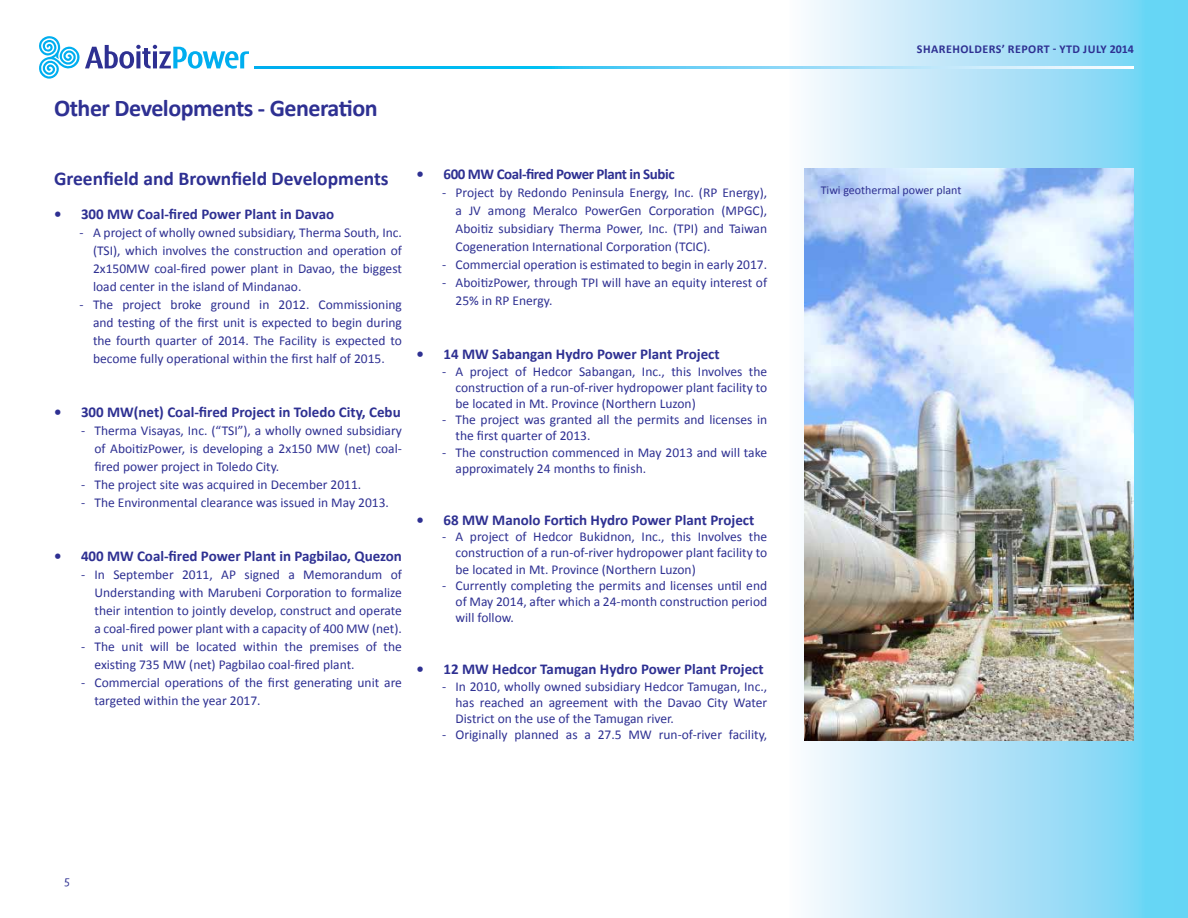
<style>
.page{position:relative;width:1188px;height:918px;background:#fff}
.page>*{position:absolute;margin:0;border:0;box-sizing:border-box;transform-origin:0 0}
.t1{font:700 24px "Calibri";letter-spacing:-.02em;color:#2e3092}
.t2{font:700 19.5px "Calibri";color:#2e3092}
.t3{font:700 15px "Calibri";color:#2e3092}
.t4{font:700 15px "Calibri";letter-spacing:-.03em;color:#2e3092}
.t5{font:13.5px/18px "Calibri";color:#2e3092;text-align:justify}
.t6{font:700 12px "Calibri";letter-spacing:.04em;color:#2e3092}
.t7{font:12px "Calibri";color:#2e3092}
.t8{font:12px "Corbel";color:#2e3092}
</style>
<div class="page">
<svg style="left:39px;top:36px;width:210px;height:43px"></svg>
<div style="left:782px;top:0;width:406px;height:918px;background:linear-gradient(to right,#fffafe,#66d1f4)"></div>
<svg style="left:254px;top:67px;width:880px;height:1px"></svg>
<img style="left:804px;top:168px;width:329px;height:573px">
<h1 class="t1" style="left:54px;top:92px;width:325px">Other Developments - Generation</h1>
<h2 class="t2" style="left:54px;top:166px;width:336px">Greenfield and Brownfield Developments</h2>
<p class="t3" style="left:54px;top:205px;width:282px">• 300 MW Coal-fired Power Plant in Davao</p>
<p class="t5" style="left:93px;top:224px;width:311px;text-indent:-14px">- A project of wholly owned subsidiary, Therma South, Inc. (TSI), which involves the construction and operation of 2x150MW coal-fired power plant in Davao, the biggest load center in the island of Mindanao.</p>
<p class="t5" style="left:93px;top:296px;width:310px;text-indent:-14px">- The project broke ground in 2012. Commissioning and testing of the first unit is expected to begin during the fourth quarter of 2014. The Facility is expected to become fully operational within the first half of 2015.</p>
<p class="t3" style="left:54px;top:403px;width:348px">• 300 MW(net) Coal-fired Project in Toledo City, Cebu</p>
<p class="t5" style="left:94px;top:422px;width:309px;text-indent:-14px">- Therma Visayas, Inc. (“TSI”), a wholly owned subsidiary of AboitizPower, is developing a 2x150 MW (net) coal&shy;fired power project in Toledo City.</p>
<p class="t5" style="left:81px;top:476px;width:282px">- The project site was acquired in December 2011.</p>
<p class="t5" style="left:81px;top:494px;width:310px">- The Environmental clearance was issued in May 2013.</p>
<p class="t3" style="left:54px;top:547px;width:350px">• 400 MW Coal-fired Power Plant in Pagbilao, Quezon</p>
<p class="t5" style="left:94px;top:566px;width:309px;text-indent:-14px">- In September 2011, AP signed a Memorandum of Understanding with Marubeni Corporation to formalize their intention to jointly develop, construct and operate a coal-fired power plant with a capacity of 400 MW (net).</p>
<p class="t5" style="left:94px;top:638px;width:309px;text-indent:-14px">- The unit will be located within the premises of the existing 735 MW (net) Pagbilao coal-fired plant.</p>
<p class="t5" style="left:94px;top:674px;width:309px;text-indent:-14px">- Commercial operations of the first generating unit are targeted within the year 2017.</p>
<p class="t4" style="left:417px;top:165px;width:260px">• 600 MW Coal-fired Power Plant in Subic</p>
<p class="t5" style="left:456px;top:184px;width:313px;text-indent:-14px">- Project by Redondo Peninsula Energy, Inc. (RP Energy), a JV among Meralco PowerGen Corporation (MPGC), Aboitiz subsidiary Therma Power, Inc. (TPI) and Taiwan Cogeneration International Corporation (TCIC).</p>
<p class="t5" style="left:442px;top:256px;width:327px">- Commercial operation is estimated to begin in early 2017.</p>
<p class="t5" style="left:456px;top:274px;width:313px;text-indent:-14px">- AboitizPower, through TPI will have an equity interest of<br>25% in RP Energy.</p>
<p class="t3" style="left:417px;top:345px;width:305px">• 14 MW Sabangan Hydro Power Plant Project</p>
<p class="t5" style="left:456px;top:363px;width:313px;line-height:16.2px;text-indent:-14px">- A project of Hedcor Sabangan, Inc., this Involves the construction of a run-of-river hydropower plant facility to be located in Mt. Province (Northern Luzon)</p>
<p class="t5" style="left:456px;top:412px;width:313px;line-height:16.2px;text-indent:-14px">- The project was granted all the permits and licenses in the first quarter of 2013.</p>
<p class="t5" style="left:456px;top:444px;width:313px;line-height:16.2px;text-indent:-14px">- The construction commenced in May 2013 and will take approximately 24 months to finish.</p>
<p class="t3" style="left:417px;top:511px;width:339px">• 68 MW Manolo Fortich Hydro Power Plant Project</p>
<p class="t5" style="left:456px;top:529px;width:313px;line-height:16.2px;text-indent:-14px">- A project of Hedcor Bukidnon, Inc., this Involves the construction of a run-of-river hydropower plant facility to be located in Mt. Province (Northern Luzon)</p>
<p class="t5" style="left:456px;top:577px;width:313px;line-height:16.2px;text-indent:-14px">- Currently completing the permits and licenses until end of May 2014, after which a 24-month construction period will follow.</p>
<p class="t3" style="left:417px;top:660px;width:349px">• 12 MW Hedcor Tamugan Hydro Power Plant Project</p>
<p class="t5" style="left:456px;top:678px;width:313px;line-height:16.2px;text-indent:-14px">- In 2010, wholly owned subsidiary Hedcor Tamugan, Inc., has reached an agreement with the Davao City Water District on the use of the Tamugan river.</p>
<p class="t5" style="left:442px;top:726px;width:327px">- Originally planned as a 27.5 MW run-of-river facility,</p>
<p class="t6" style="left:917px;top:41px;width:15px">Shar</p>
<p class="t6" style="left:946px;top:41px;width:190px">eholders’ Report - YTD JULY 2014</p>
<p class="t7" style="left:821px;top:183px;width:142px">Tiwi geothermal power plant</p>
<p class="t8" style="left:64px;top:872px;width:7px">5</p>
</div>
